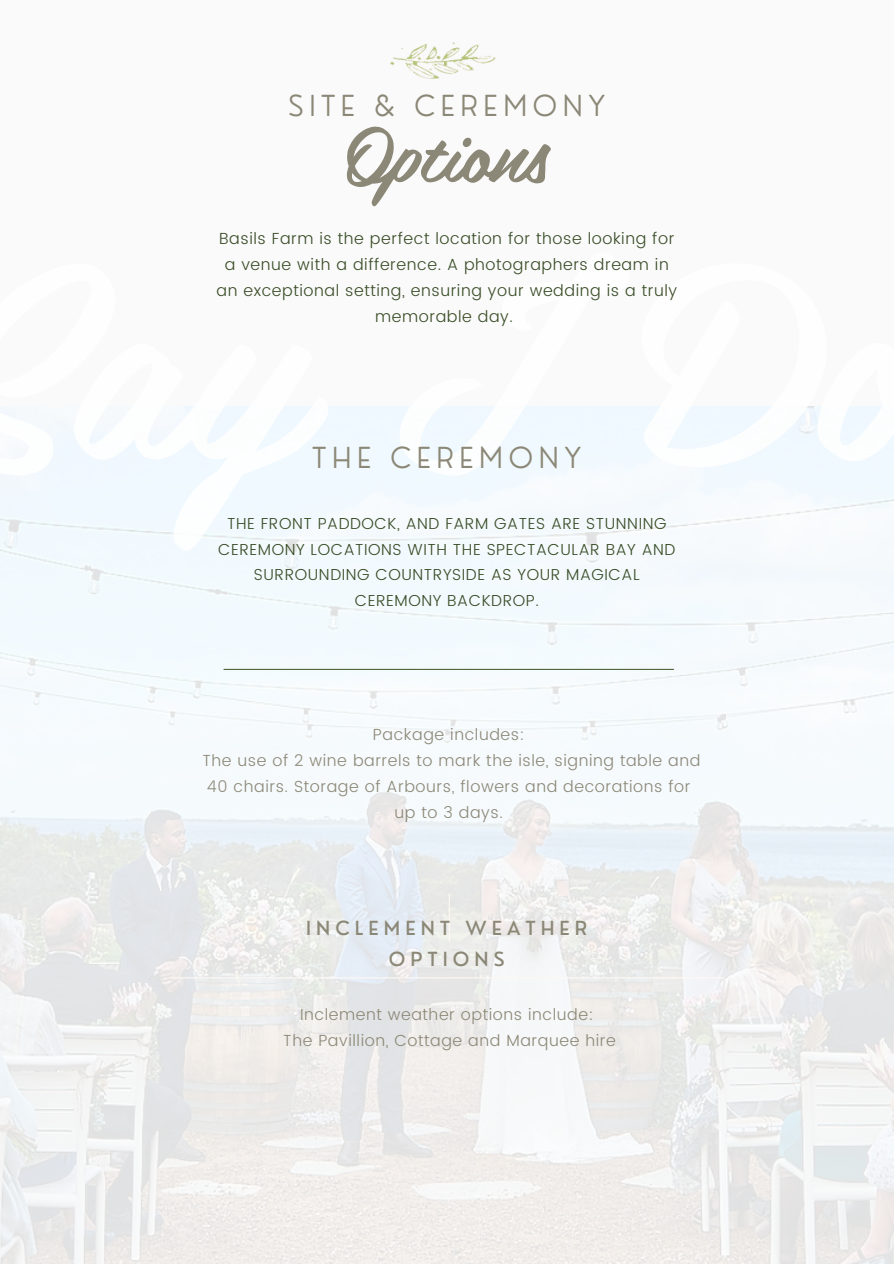
<style>
.page{position:relative;width:894px;height:1264px;background:#fff}
.page>*{position:absolute;margin:0;border:0;box-sizing:border-box;transform-origin:0 0}
.t1{font:75.6px "Belinda";color:#8c8877}
.t2{font:300 28.2px "Nourd";letter-spacing:.205em;color:#8c8877}
.t3{font:500 18.9px/30.3px "Nourd";letter-spacing:.27em;color:#8c8877;text-align:center}
.t4{font:300 16.05px/25.8px "Poppins";letter-spacing:.035em;color:#8c8877;text-align:center}
.t5{font:300 16.05px/25.8px "Poppins";letter-spacing:.035em;color:#394d27;text-align:center}
.t6{font:300 15.9px/25.7px "Poppins";letter-spacing:.035em;color:#394d27;text-align:center}
</style>
<div class="page">
<img style="left:0;top:406px;width:893px;height:857px">
<div style="left:0;top:0;width:893px;height:405px;background:#fafafa"></div>
<hr style="left:425px;top:314px;width:49px;height:1px;background:#fff9f3">
<hr style="left:448px;top:893px;width:1px;height:49px;background:#fff9f3">
<hr style="left:169px;top:977px;width:555px;height:1px;background:#fff9f3">
<hr style="left:224px;top:669px;width:449px;height:1px;background:#50653d">
<img style="left:390px;top:42px;width:106px;height:37px">
<h3 class="t2" style="left:288px;top:88px;width:318px">SITE &amp; CEREMONY</h3>
<p class="t1" style="left:345px;top:125px;width:205px">Options</p>
<p class="t5" style="left:216px;top:226px;width:462px">Basils Farm is the perfect location for those looking for a venue with a difference. A photographers dream in an exceptional setting, ensuring your wedding is a truly memorable day.</p>
<h2 class="t2" style="left:312px;top:439px;width:270px">THE CEREMONY</h2>
<h1 class="t6" style="left:218px;top:511px;width:459px">THE FRONT PADDOCK, AND FARM GATES ARE STUNNING CEREMONY LOCATIONS WITH THE SPECTACULAR BAY AND SURROUNDING COUNTRYSIDE AS YOUR MAGICAL CEREMONY BACKDROP.</h1>
<h3 class="t4" style="left:373px;top:722px;width:153px">Package includes:</h3>
<h5 class="t4" style="left:202px;top:748px;width:499px">The use of 2 wine barrels to mark the isle, signing table and<br>40 chairs. Storage of Arbours, flowers and decorations for up to 3 days.</h5>
<p class="t3" style="left:306px;top:913px;width:283px">INCLEMENT WEATHER<br>OPTIONS</p>
<p class="t4" style="left:300px;top:1001px;width:295px">Inclement weather options include:</p>
<h4 class="t4" style="left:283px;top:1027px;width:334px">The Pavillion, Cottage and Marquee hire</h4>
</div>
